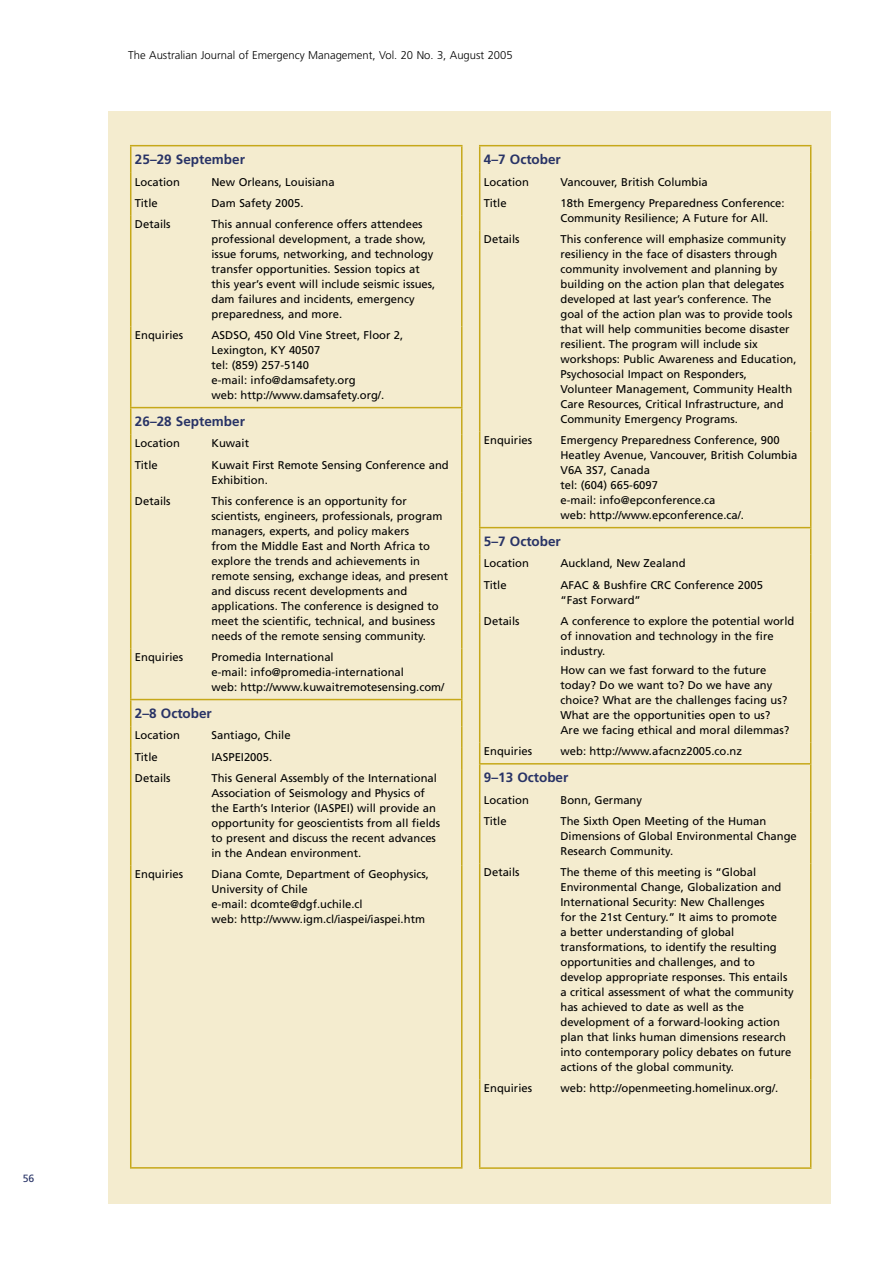
<style>
.page{position:relative;width:893px;height:1263px;background:#fff}
.page>*{position:absolute;margin:0;border:0;box-sizing:border-box;transform-origin:0 0}
.conf_date{font:700 13.5px "Frutiger";color:#283366}
.conf_text{font:11.25px/15px "Frutiger";color:#000}
.t1{font:300 11.25px "Frutiger";color:#000}
.t2{font:10.5px "Frutiger";color:#283366}
</style>
<div class="page">
<div style="left:108px;top:111px;width:723px;height:1092px;background:#f4eccf"></div>
<svg style="left:130px;top:146px;width:1px;height:69px"></svg>
<svg style="left:461px;top:146px;width:1px;height:69px"></svg>
<hr style="left:130px;top:215px;width:1px;height:111px;background:#c6a819">
<hr style="left:461px;top:215px;width:1px;height:111px;background:#c6a819">
<hr style="left:130px;top:326px;width:1px;height:81px;background:#c6a819">
<hr style="left:461px;top:326px;width:1px;height:81px;background:#c6a819">
<svg style="left:130px;top:408px;width:1px;height:48px"></svg>
<svg style="left:461px;top:408px;width:1px;height:48px"></svg>
<hr style="left:130px;top:456px;width:1px;height:36px;background:#c6a819">
<hr style="left:461px;top:456px;width:1px;height:36px;background:#c6a819">
<hr style="left:130px;top:492px;width:1px;height:156px;background:#c6a819">
<hr style="left:461px;top:492px;width:1px;height:156px;background:#c6a819">
<hr style="left:130px;top:648px;width:1px;height:51px;background:#c6a819">
<hr style="left:461px;top:648px;width:1px;height:51px;background:#c6a819">
<svg style="left:130px;top:700px;width:1px;height:69px"></svg>
<svg style="left:461px;top:700px;width:1px;height:69px"></svg>
<hr style="left:130px;top:769px;width:1px;height:96px;background:#c6a819">
<hr style="left:461px;top:769px;width:1px;height:96px;background:#c6a819">
<hr style="left:130px;top:865px;width:1px;height:302px;background:#c6a819">
<hr style="left:461px;top:865px;width:1px;height:302px;background:#c6a819">
<hr style="left:130px;top:145px;width:332px;height:1px;background:#c6a819">
<hr style="left:130px;top:407px;width:332px;height:1px;background:#c6a819">
<hr style="left:130px;top:1167px;width:332px;height:1px;background:#c6a819">
<hr style="left:130px;top:699px;width:332px;height:1px;background:#c6a819">
<svg style="left:479px;top:146px;width:1px;height:48px"></svg>
<svg style="left:810px;top:146px;width:1px;height:48px"></svg>
<hr style="left:479px;top:194px;width:1px;height:36px;background:#c6a819">
<hr style="left:810px;top:194px;width:1px;height:36px;background:#c6a819">
<hr style="left:479px;top:230px;width:1px;height:201px;background:#c6a819">
<hr style="left:810px;top:230px;width:1px;height:201px;background:#c6a819">
<hr style="left:479px;top:431px;width:1px;height:96px;background:#c6a819">
<hr style="left:810px;top:431px;width:1px;height:96px;background:#c6a819">
<svg style="left:479px;top:528px;width:1px;height:48px"></svg>
<svg style="left:810px;top:528px;width:1px;height:48px"></svg>
<hr style="left:479px;top:576px;width:1px;height:36px;background:#c6a819">
<hr style="left:810px;top:576px;width:1px;height:36px;background:#c6a819">
<hr style="left:479px;top:612px;width:1px;height:131px;background:#c6a819">
<hr style="left:810px;top:612px;width:1px;height:131px;background:#c6a819">
<svg style="left:479px;top:743px;width:1px;height:69px"></svg>
<svg style="left:810px;top:743px;width:1px;height:69px"></svg>
<hr style="left:479px;top:812px;width:1px;height:51px;background:#c6a819">
<hr style="left:810px;top:812px;width:1px;height:51px;background:#c6a819">
<hr style="left:479px;top:863px;width:1px;height:216px;background:#c6a819">
<hr style="left:810px;top:863px;width:1px;height:216px;background:#c6a819">
<hr style="left:479px;top:1079px;width:1px;height:88px;background:#c6a819">
<hr style="left:810px;top:1079px;width:1px;height:88px;background:#c6a819">
<hr style="left:479px;top:145px;width:332px;height:1px;background:#c6a819">
<hr style="left:479px;top:527px;width:332px;height:1px;background:#c6a819">
<hr style="left:479px;top:1167px;width:332px;height:2px;background:#c6a819">
<hr style="left:479px;top:763px;width:332px;height:1px;background:#c6a819">
<p class="t2" style="left:23px;top:1172px;width:13px">56</p>
<p class="t1" style="left:128px;top:49px;width:386px">The Australian Journal of Emergency Management, Vol. 20 No. 3, August 2005</p>
<p class="conf_date" style="left:135px;top:152px;width:111px">25–29 September</p>
<p class="conf_text" style="left:135px;top:174px;width:46px">Location</p>
<p class="conf_text" style="left:212px;top:174px;width:125px">New Orleans, Louisiana</p>
<p class="conf_text" style="left:135px;top:195px;width:24px">Title</p>
<p class="conf_text" style="left:212px;top:195px;width:93px">Dam Safety 2005.</p>
<p class="conf_text" style="left:135px;top:217px;width:37px">Details</p>
<p class="conf_text" style="left:212px;top:217px;width:225px">This annual conference offers attendees professional development, a trade show, issue forums, networking, and technology transfer opportunities. Session topics at this year’s event will include seismic issues, dam failures and incidents, emergency preparedness, and more.</p>
<p class="conf_text" style="left:135px;top:328px;width:50px">Enquiries</p>
<p class="conf_text" style="left:212px;top:328px;width:193px">ASDSO, 450 Old Vine Street, Floor 2,<br>Lexington, KY 40507<br>tel: (859) 257-5140<br>e-mail: info@damsafety.org<br>web: http://www.damsafety.org/.</p>
<p class="conf_date" style="left:135px;top:414px;width:111px">26–28 September</p>
<p class="conf_text" style="left:135px;top:436px;width:46px">Location</p>
<p class="conf_text" style="left:212px;top:436px;width:39px">Kuwait</p>
<p class="conf_text" style="left:135px;top:457px;width:24px">Title</p>
<p class="conf_text" style="left:212px;top:457px;width:239px">Kuwait First Remote Sensing Conference and<br>Exhibition.</p>
<p class="conf_text" style="left:135px;top:493px;width:37px">Details</p>
<p class="conf_text" style="left:212px;top:493px;width:238px">This conference is an opportunity for scientists, engineers, professionals, program managers, experts, and policy makers<br>from the Middle East and North Africa to explore the trends and achievements in remote sensing, exchange ideas, and present and discuss recent developments and applications. The conference is designed to meet the scientific, technical, and business needs of the remote sensing community.</p>
<p class="conf_text" style="left:135px;top:650px;width:50px">Enquiries</p>
<p class="conf_text" style="left:212px;top:650px;width:234px">Promedia International<br>e-mail: info@promedia-international<br>web: http://www.kuwaitremotesensing.com/</p>
<p class="conf_date" style="left:135px;top:705px;width:78px">2–8 October</p>
<p class="conf_text" style="left:135px;top:728px;width:46px">Location</p>
<p class="conf_text" style="left:212px;top:728px;width:81px">Santiago, Chile</p>
<p class="conf_text" style="left:135px;top:749px;width:24px">Title</p>
<p class="conf_text" style="left:212px;top:749px;width:62px">IASPEI2005.</p>
<p class="conf_text" style="left:135px;top:770px;width:37px">Details</p>
<p class="conf_text" style="left:212px;top:770px;width:230px">This General Assembly of the International Association of Seismology and Physics of the Earth’s Interior (IASPEI) will provide an opportunity for geoscientists from all fields to present and discuss the recent advances in the Andean environment.</p>
<p class="conf_text" style="left:135px;top:867px;width:50px">Enquiries</p>
<p class="conf_text" style="left:212px;top:867px;width:219px">Diana Comte, Department of Geophysics, University of Chile<br>e-mail: dcomte@dgf.uchile.cl<br>web: http://www.igm.cl/iaspei/iaspei.htm</p>
<p class="conf_date" style="left:484px;top:152px;width:78px">4–7 October</p>
<p class="conf_text" style="left:484px;top:174px;width:47px">Location</p>
<p class="conf_text" style="left:560px;top:174px;width:149px">Vancouver, British Columbia</p>
<p class="conf_text" style="left:484px;top:195px;width:24px">Title</p>
<p class="conf_text" style="left:560px;top:195px;width:226px">18th Emergency Preparedness Conference:<br>Community Resilience; A Future for All.</p>
<p class="conf_text" style="left:484px;top:232px;width:37px">Details</p>
<p class="conf_text" style="left:560px;top:232px;width:238px">This conference will emphasize community resiliency in the face of disasters through community involvement and planning by building on the action plan that delegates developed at last year’s conference. The goal of the action plan was to provide tools that will help communities become disaster resilient. The program will include six workshops: Public Awareness and Education, Psychosocial Impact on Responders, Volunteer Management, Community Health Care Resources, Critical Infrastructure, and Community Emergency Programs.</p>
<p class="conf_text" style="left:484px;top:433px;width:50px">Enquiries</p>
<p class="conf_text" style="left:560px;top:433px;width:238px">Emergency Preparedness Conference, 900<br>Heatley Avenue, Vancouver, British Columbia<br>V6A 3S7, Canada<br>tel: (604) 665-6097<br>e-mail: info@epconference.ca<br>web: http://www.epconference.ca/.</p>
<p class="conf_date" style="left:484px;top:534px;width:78px">5–7 October</p>
<p class="conf_text" style="left:484px;top:556px;width:47px">Location</p>
<p class="conf_text" style="left:560px;top:556px;width:127px">Auckland, New Zealand</p>
<p class="conf_text" style="left:484px;top:577px;width:24px">Title</p>
<p class="conf_text" style="left:560px;top:577px;width:204px">AFAC &amp; Bushfire CRC Conference 2005 “Fast Forward”</p>
<p class="conf_text" style="left:484px;top:613px;width:37px">Details</p>
<p class="conf_text" style="left:560px;top:613px;width:235px">A conference to explore the potential world of innovation and technology in the fire industry.</p>
<p class="conf_text" style="left:560px;top:663px;width:230px">How can we fast forward to the future today? Do we want to? Do we have any choice? What are the challenges facing us?<br>What are the opportunities open to us?<br>Are we facing ethical and moral dilemmas?</p>
<p class="conf_text" style="left:484px;top:744px;width:50px">Enquiries</p>
<p class="conf_text" style="left:560px;top:744px;width:183px">web: http://www.afacnz2005.co.nz</p>
<p class="conf_date" style="left:484px;top:770px;width:86px">9–13 October</p>
<p class="conf_text" style="left:484px;top:792px;width:47px">Location</p>
<p class="conf_text" style="left:560px;top:792px;width:83px">Bonn, Germany</p>
<p class="conf_text" style="left:484px;top:813px;width:24px">Title</p>
<p class="conf_text" style="left:560px;top:813px;width:238px">The Sixth Open Meeting of the Human<br>Dimensions of Global Environmental Change<br>Research Community.</p>
<p class="conf_text" style="left:484px;top:865px;width:37px">Details</p>
<p class="conf_text" style="left:560px;top:865px;width:235px">The theme of this meeting is “Global Environmental Change, Globalization and International Security: New Challenges<br>for the 21st Century.” It aims to promote<br>a better understanding of global transformations, to identify the resulting opportunities and challenges, and to develop appropriate responses. This entails a critical assessment of what the community has achieved to date as well as the development of a forward-looking action plan that links human dimensions research into contemporary policy debates on future actions of the global community.</p>
<p class="conf_text" style="left:484px;top:1081px;width:50px">Enquiries</p>
<p class="conf_text" style="left:560px;top:1081px;width:219px">web: http://openmeeting.homelinux.org/.</p>
</div>
